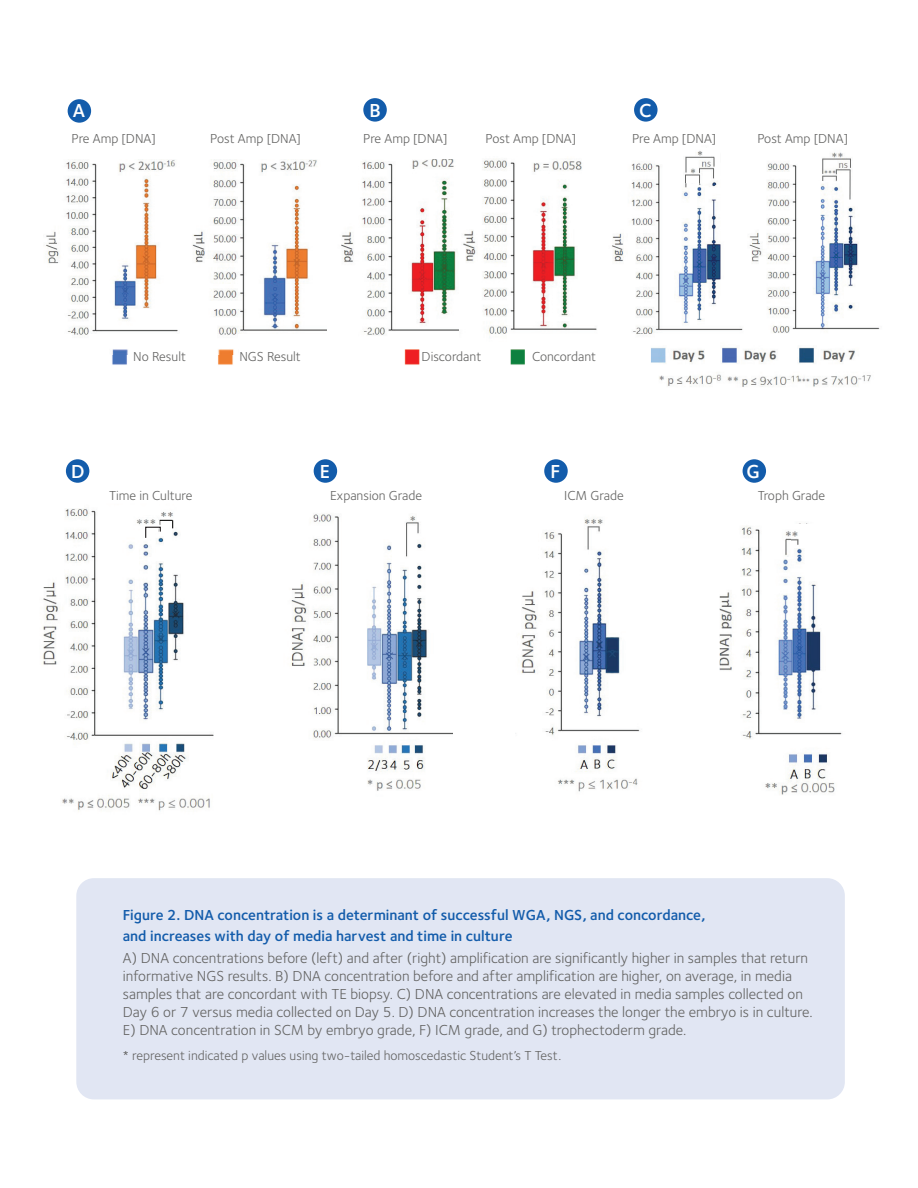
<style>
.page{position:relative;width:918px;height:1188px;background:#fff}
.page>*{position:absolute;margin:0;border:0;box-sizing:border-box;transform-origin:0 0}
.t1{font:600 19.5px "Foundry Sterling";color:#fff}
.t2{font:15px/18px "Foundry Sterling";color:#646463}
.t3{font:600 15px/21.6px "Foundry Sterling";color:#135cab}
.t4{font:13.5px "Foundry Sterling";color:#646463}
</style>
<div class="page">
<img style="left:46px;top:159px;width:281px;height:177px">
<img style="left:112px;top:349px;width:413px;height:16px">
<img style="left:290px;top:514px;width:162px;height:277px">
<img style="left:341px;top:159px;width:118px;height:176px">
<div style="left:327px;top:125px;width:33px;height:41px;background:#fff"></div>
<img style="left:463px;top:159px;width:134px;height:179px">
<div style="left:76px;top:878px;width:769px;height:221px;background:#e1e6f3;border-radius:18px"></div>
<img style="left:515px;top:518px;width:125px;height:274px">
<img style="left:720px;top:523px;width:122px;height:272px">
<div style="left:68px;top:99px;width:23px;height:24px;background:#135cab;border-radius:50%"></div>
<div style="left:314px;top:459px;width:23px;height:24px;background:#135cab;border-radius:50%"></div>
<div style="left:544px;top:459px;width:24px;height:24px;background:#135cab;border-radius:50%"></div>
<div style="left:743px;top:459px;width:23px;height:24px;background:#135cab;border-radius:50%"></div>
<div style="left:363px;top:98px;width:24px;height:24px;background:#135cab;border-radius:50%"></div>
<div style="left:129px;top:346px;width:69px;height:25px;background:#fff"></div>
<div style="left:239px;top:346px;width:69px;height:25px;background:#fff"></div>
<div style="left:422px;top:346px;width:80px;height:23px;background:#fff"></div>
<img style="left:612px;top:163px;width:268px;height:224px">
<div style="left:634px;top:98px;width:24px;height:24px;background:#135cab;border-radius:50%"></div>
<svg style="left:719px;top:163px;width:2px;height:21px"></svg>
<img style="left:676px;top:163px;width:43px;height:26px">
<img style="left:680px;top:151px;width:39px;height:33px">
<img style="left:816px;top:152px;width:64px;height:57px">
<div style="left:792px;top:524px;width:28px;height:24px;background:#fff"></div>
<img style="left:782px;top:529px;width:20px;height:27px">
<img style="left:792px;top:529px;width:10px;height:19px">
<img style="left:42px;top:508px;width:172px;height:303px">
<div style="left:66px;top:459px;width:23px;height:24px;background:#135cab;border-radius:50%"></div>
<img style="left:134px;top:516px;width:5px;height:22px">
<svg style="left:139px;top:508px;width:43px;height:32px"></svg>
<h1 class="t1" style="left:73px;top:98px;width:14px">A</h1>
<h1 class="t1" style="left:369px;top:98px;width:13px">B</h1>
<p class="t4" style="left:72px;top:131px;width:86px">Pre Amp [DNA]</p>
<p class="t4" style="left:363px;top:131px;width:86px">Pre Amp [DNA]</p>
<p class="t4" style="left:210px;top:131px;width:92px">Post Amp [DNA]</p>
<p class="t4" style="left:486px;top:131px;width:92px">Post Amp [DNA]</p>
<h1 class="t1" style="left:639px;top:98px;width:14px">C</h1>
<p class="t4" style="left:632px;top:131px;width:86px">Pre Amp [DNA]</p>
<p class="t4" style="left:757px;top:131px;width:92px">Post Amp [DNA]</p>
<p class="t4" style="left:133px;top:349px;width:54px">No Result</p>
<p class="t4" style="left:239px;top:349px;width:63px">NGS Result</p>
<p class="t4" style="left:422px;top:349px;width:61px">Discordant</p>
<p class="t4" style="left:532px;top:349px;width:66px">Concordant</p>
<h1 class="t1" style="left:71px;top:460px;width:15px">D</h1>
<p class="t4" style="left:109px;top:488px;width:85px">Time in Culture</p>
<h1 class="t1" style="left:320px;top:460px;width:12px">E</h1>
<h1 class="t1" style="left:550px;top:460px;width:11px">F</h1>
<h1 class="t1" style="left:747px;top:460px;width:15px">G</h1>
<p class="t4" style="left:330px;top:488px;width:93px">Expansion Grade</p>
<p class="t4" style="left:564px;top:488px;width:61px">ICM Grade</p>
<p class="t4" style="left:758px;top:488px;width:69px">Troph Grade</p>
<p class="t3" style="left:123px;top:904px;width:584px">Figure 2. DNA concentration is a determinant of successful WGA, NGS, and concordance, and increases with day of media harvest and time in culture</p>
<p class="t2" style="left:123px;top:950px;width:692px">A) DNA concentrations before (left) and after (right) amplification are significantly higher in samples that return informative NGS results. B) DNA concentration before and after amplification are higher, on average, in media samples that are concordant with TE biopsy. C) DNA concentrations are elevated in media samples collected on Day 6 or 7 versus media collected on Day 5. D) DNA concentration increases the longer the embryo is in culture.<br>E) DNA concentration in SCM by embryo grade, F) ICM grade, and G) trophectoderm grade.</p>
<p class="t4" style="left:123px;top:1048px;width:440px">* represent indicated p values using two-tailed homoscedastic Student’s T Test.</p>
</div>
